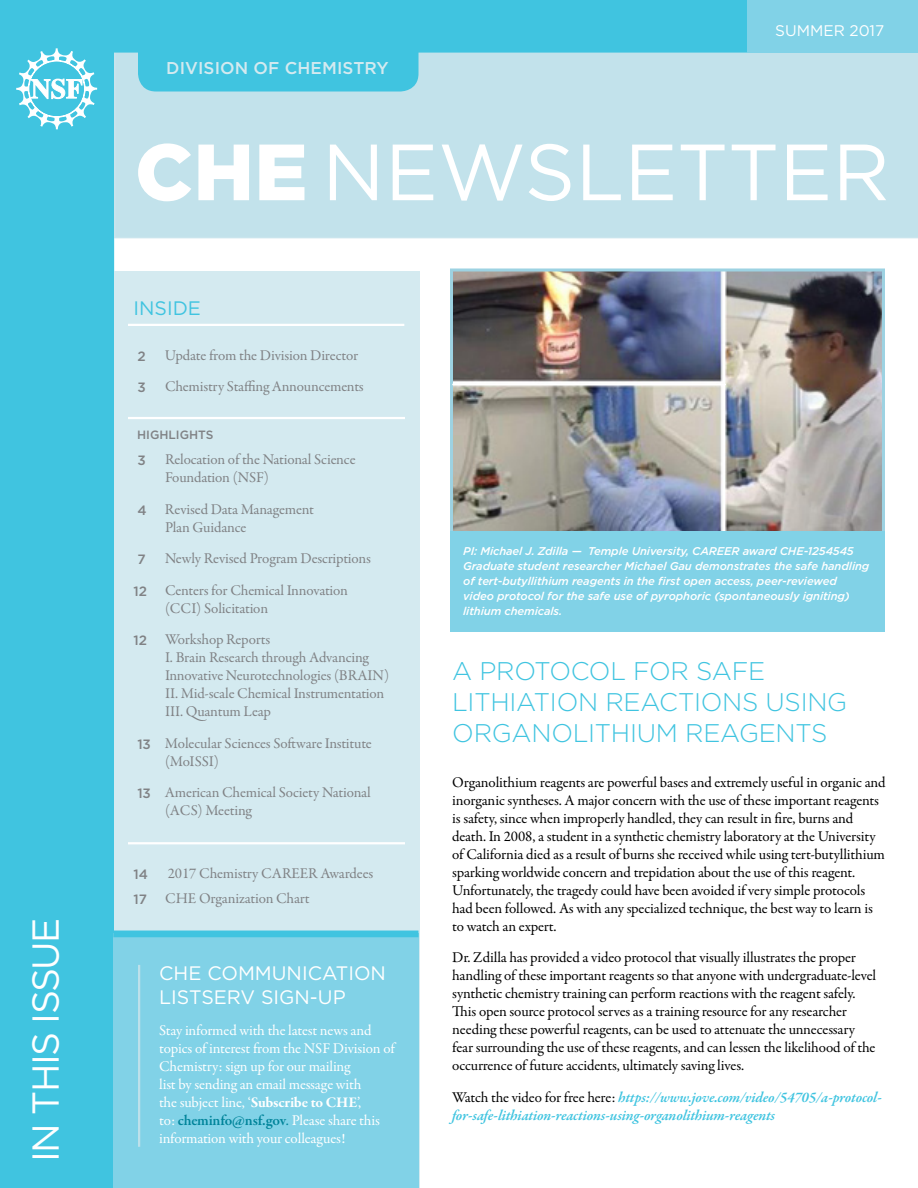
<style>
.page{position:relative;width:918px;height:1188px;background:#fff}
.page>*{position:absolute;margin:0;border:0;box-sizing:border-box;transform-origin:0 0}
.t1{font:79.5px "Gotham";color:#fff}
.Section_Heading{font:37.5px "Gotham";letter-spacing:-.04em;color:#fff}
.Article_Heading_w_o{font:300 25.5px/30.6px "Gotham";letter-spacing:-.01em;color:#40c4e0}
.Article_Subheading{font:19.5px/23.4px "Gotham";color:#fff}
.t2{font:19.5px "Gotham";color:#40c4e0}
.Section_Header{font:500 17.1px "Gotham";letter-spacing:.005em;color:#d4eaf0}
.Section_Header-2{font:15.3px "Gotham";color:#fff}
.Body{font:15px/18px "Garamond Premr Pro";letter-spacing:-.01em;color:#000}
.t3{font:15px/18px "Garamond Premr Pro";letter-spacing:-.01em;color:#808285}
.Body-2{font:15px/18px "Garamond Premr Pro";letter-spacing:-.01em;color:#fff}
.Body-3{font:italic 600 15px/18px "Garamond Premr Pro";letter-spacing:-.015em;color:#40c4e0}
.t4{font:500 13.5px "Gotham";color:#808285}
.TOC_Section{font:500 12px "Gotham";color:#808285}
.Image_Caption{font:italic 500 11.25px/15px "Gotham";letter-spacing:-.01em;color:#fff}
.s1{font-weight:900}
.s2{font-family:"Gotham";font-weight:500;font-size:13.5px}
.s3{font-weight:700}
.s4{font-weight:600;color:#00849a}
.s5{color:#00849a}
.s6{font-weight:400;font-style:normal;color:#000}
</style>
<div class="page">
<div style="left:0;top:53px;width:114px;height:1135px;background:#40c4e0"></div>
<div style="left:114px;top:53px;width:804px;height:185px;background:#c2e2eb"></div>
<div style="left:115px;top:272px;width:305px;height:916px;background:#d4eaf0"></div>
<div style="left:0;top:0;width:747px;height:53px;background:#40c4e0"></div>
<div style="left:747px;top:0;width:171px;height:53px;background:#81d2e7"></div>
<svg style="left:16px;top:48px;width:81px;height:81px"></svg>
<div style="left:138px;top:51px;width:280px;height:41px;background:#40c4e0"></div>
<hr style="left:126px;top:324px;width:278px;height:2px;background:#fff">
<hr style="left:127px;top:417px;width:278px;height:2px;background:#fff">
<hr style="left:127px;top:842px;width:278px;height:2px;background:#fff">
<div style="left:115px;top:272px;width:13px;height:916px;background:#d4eaf0"></div>
<div style="left:113px;top:934px;width:305px;height:254px;background:#81d2e7"></div>
<div style="left:113px;top:931px;width:305px;height:6px;background:#40c4e0"></div>
<img style="left:454px;top:272px;width:427px;height:259px">
<div style="left:450px;top:268px;width:435px;height:352px;border:3px solid #9dd2e2"></div>
<div style="left:450px;top:531px;width:435px;height:100px;background:#81d2e7"></div>
<hr style="left:138px;top:965px;width:2px;height:182px;background:#bde0ea">
<hr style="left:452px;top:384px;width:274px;height:1px;background:#fff">
<p class="Section_Heading" style="left:21px;top:1162px;width:246px;rotate:-90deg">IN THIS ISSUE</p>
<p class="Section_Header" style="left:166px;top:56px;width:224px">DIVISION OF CHEMISTRY</p>
<p class="Section_Header-2" style="left:775px;top:21px;width:111px">SUMMER 2017</p>
<p class="t1" style="left:135px;top:121px;width:756px"><span class="s1">CHE</span> NEWSLETTER</p>
<p class="t2" style="left:134px;top:295px;width:69px">INSIDE</p>
<p class="t4" style="left:137px;top:347px;width:10px">2</p>
<p class="t3" style="left:165px;top:346px;width:195px">Update from the Division Director</p>
<p class="t4" style="left:137px;top:379px;width:10px">3</p>
<p class="t3" style="left:165px;top:378px;width:200px">Chemistry Staffing Announcements</p>
<p class="TOC_Section" style="left:137px;top:427px;width:78px">HIGHLIGHTS</p>
<p class="t4" style="left:137px;top:451px;width:10px">3</p>
<p class="t3" style="left:165px;top:451px;width:192px">Relocation of the National Science<br>Foundation (NSF)</p>
<p class="t3" style="left:165px;top:500px;width:151px;text-indent:-28px"><span class="s2">4</span> Revised Data Management<br>Plan Guidance</p>
<p class="t4" style="left:137px;top:550px;width:10px">7</p>
<p class="t3" style="left:165px;top:550px;width:208px">Newly Revised Program Descriptions</p>
<p class="t3" style="left:165px;top:581px;width:185px;text-indent:-32px"><span class="s2">12</span> Centers for Chemical Innovation (CCI) Solicitation</p>
<p class="t3" style="left:134px;top:631px;width:138px"><span class="s2">12</span> Workshop Reports</p>
<p class="t3" style="left:165px;top:649px;width:226px">I. Brain Research through Advancing<br>Innovative Neurotechnologies (BRAIN)</p>
<p class="t3" style="left:165px;top:685px;width:221px">II. Mid-scale Chemical Instrumentation</p>
<p class="t3" style="left:165px;top:703px;width:107px">III. Quantum Leap</p>
<p class="t3" style="left:165px;top:734px;width:208px;text-indent:-28px"><span class="s2">13</span> Molecular Sciences Software Institute (MoISSI)</p>
<p class="t3" style="left:165px;top:784px;width:207px;text-indent:-28px"><span class="s2">13</span> American Chemical Society National (ACS) Meeting</p>
<p class="t4" style="left:134px;top:865px;width:16px">14</p>
<p class="t3" style="left:168px;top:865px;width:207px">2017 Chemistry CAREER Awardees</p>
<p class="t3" style="left:134px;top:890px;width:178px"><span class="s2">17</span> CHE Organization Chart</p>
<p class="Article_Subheading" style="left:159px;top:961px;width:228px">CHE COMMUNICATION<br>LISTSERV SIGN-UP</p>
<p class="Body-2" style="left:159px;top:1021px;width:237px">Stay informed with the latest news and topics of interest from the NSF Division of Chemistry: sign up for our mailing<br>list by sending an email message with<br>the subject line, ‘<span class="s3">Subscribe to CHE</span>’,<br>to: <span class="s4">cheminfo@nsf.gov</span><span class="s5">.</span> Please share this information with your colleagues!</p>
<p class="Image_Caption" style="left:463px;top:543px;width:408px">PI: Michael J. Zdilla — Temple University, CAREER award CHE-1254545<br>Graduate student researcher Michael Gau demonstrates the safe handling of tert-butyllithium reagents in the first open access, peer-reviewed video protocol for the safe use of pyrophoric (spontaneously igniting) lithium chemicals.</p>
<p class="Article_Heading_w_o" style="left:452px;top:655px;width:397px">A PROTOCOL FOR SAFE<br>LITHIATION REACTIONS USING<br>ORGANOLITHIUM REAGENTS</p>
<p class="Body" style="left:452px;top:773px;width:435px">Organolithium reagents are powerful bases and extremely useful in organic and inorganic syntheses. A major concern with the use of these important reagents is safety, since when improperly handled, they can result in fire, burns and death. In 2008, a student in a synthetic chemistry laboratory at the University of California died as a result of burns she received while using tert-butyllithium sparking worldwide concern and trepidation about the use of this reagent.<br>Unfortunately, the tragedy could have been avoided if very simple protocols had been followed. As with any specialized technique, the best way to learn is to watch an expert.</p>
<p class="Body" style="left:452px;top:949px;width:426px">Dr. Zdilla has provided a video protocol that visually illustrates the proper handling of these important reagents so that anyone with undergraduate-level synthetic chemistry training can perform reactions with the reagent safely.<br>This open source protocol serves as a training resource for any researcher needing these powerful reagents, can be used to attenuate the unnecessary fear surrounding the use of these reagents, and can lessen the likelihood of the occurrence of future accidents, ultimately saving lives.</p>
<p class="Body-3" style="left:452px;top:1089px;width:431px"><span class="s6">Watch the video for free here:</span> https://www.jove.com/video/54705/a-protocol&shy;for-safe-lithiation-reactions-using-organolithium-reagents</p>
</div>
